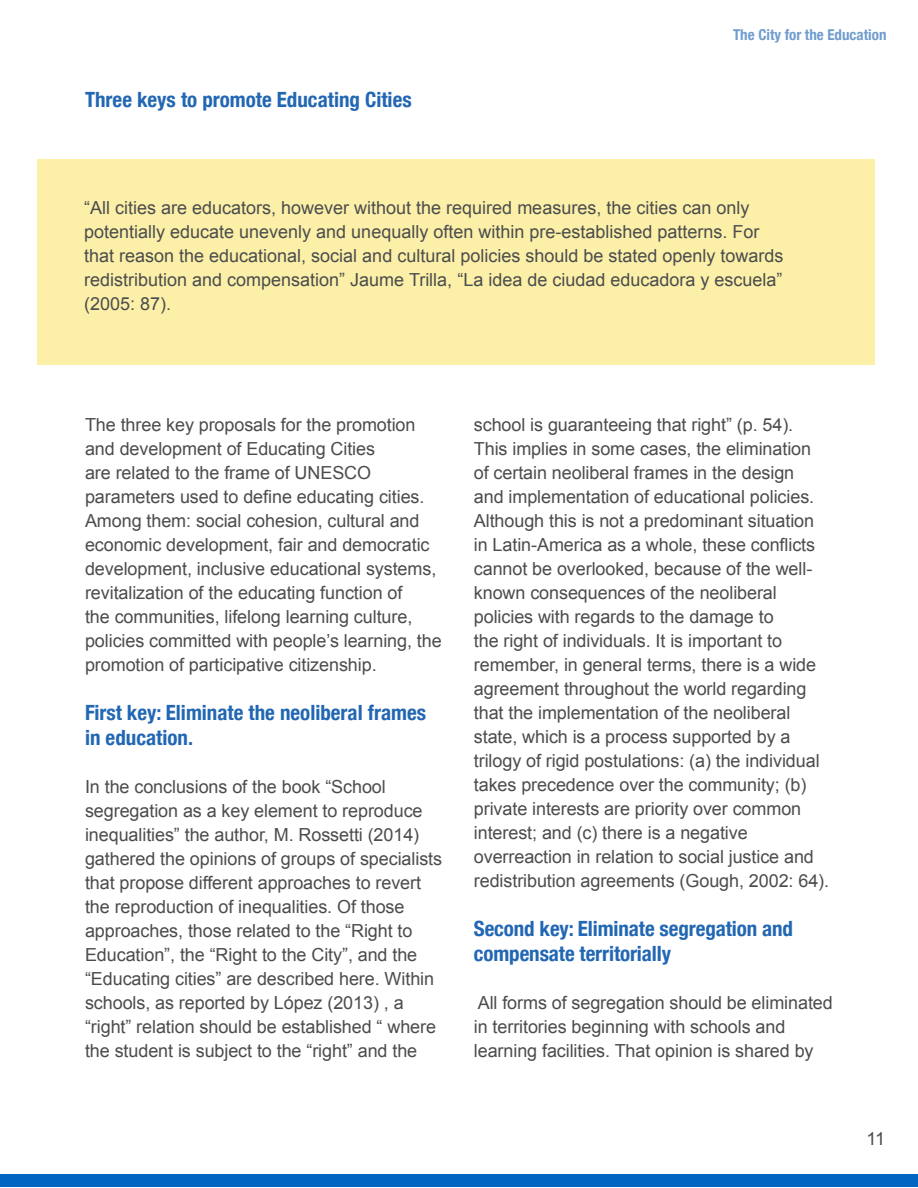
<style>
.page{position:relative;width:918px;height:1188px;background:#fff}
.page>*{position:absolute;margin:0;border:0;box-sizing:border-box;transform-origin:0 0}
.t1{font:700 condensed 21px/25.2px "Helvetica Neue";color:#2267b3}
.t2{font:18px/24px "Arial";letter-spacing:-.005em;color:#4b4c4d}
.t3{font:700 condensed 15px "Helvetica Neue";color:#2267b3}
</style>
<div class="page">
<div style="left:0;top:1174px;width:918px;height:13px;background:#0066c2"></div>
<div style="left:37px;top:159px;width:838px;height:205px;background:#fcf0a9"></div>
<p class="t1" style="left:85px;top:86px;width:328px">Three keys to promote Educating Cities</p>
<p class="t3" style="left:733px;top:23px;width:155px">The City for the Education</p>
<p class="t2" style="left:84px;top:196px;width:701px">“All cities are educators, however without the required measures, the cities can only potentially educate unevenly and unequally often within pre-established patterns. For that reason the educational, social and cultural policies should be stated openly towards redistribution and compensation” Jaume Trilla, “La idea de ciudad educadora y escuela” (2005: 87).</p>
<p class="t2" style="left:85px;top:413px;width:358px">The three key proposals for the promotion and development of Educating Cities<br>are related to the frame of UNESCO parameters used to define educating cities.<br>Among them: social cohesion, cultural and economic development, fair and democratic development, inclusive educational systems, revitalization of the educating function of<br>the communities, lifelong learning culture, policies committed with people’s learning, the promotion of participative citizenship.</p>
<p class="t1" style="left:85px;top:698px;width:343px">First key: Eliminate the neoliberal frames in education.</p>
<p class="t2" style="left:85px;top:775px;width:359px">In the conclusions of the book “School segregation as a key element to reproduce inequalities” the author, M. Rossetti (2014) gathered the opinions of groups of specialists that propose different approaches to revert the reproduction of inequalities. Of those approaches, those related to the “Right to Education”, the “Right to the City”, and the “Educating cities” are described here. Within schools, as reported by López (2013) , a “right” relation should be established “ where the student is subject to the “right” and the</p>
<p class="t2" style="left:474px;top:413px;width:357px">school is guaranteeing that right” (p. 54).<br>This implies in some cases, the elimination of certain neoliberal frames in the design<br>and implementation of educational policies.<br>Although this is not a predominant situation in Latin-America as a whole, these conflicts cannot be overlooked, because of the well&shy;known consequences of the neoliberal policies with regards to the damage to<br>the right of individuals. It is important to remember, in general terms, there is a wide agreement throughout the world regarding that the implementation of the neoliberal state, which is a process supported by a trilogy of rigid postulations: (a) the individual takes precedence over the community; (b) private interests are priority over common interest; and (c) there is a negative overreaction in relation to social justice and redistribution agreements (Gough, 2002: 64).</p>
<p class="t1" style="left:474px;top:914px;width:321px">Second key: Eliminate segregation and compensate territorially</p>
<p class="t2" style="left:474px;top:991px;width:360px">All forms of segregation should be eliminated in territories beginning with schools and learning facilities. That opinion is shared by</p>
<p class="t2" style="left:866px;top:1127px;width:20px">11</p>
</div>
